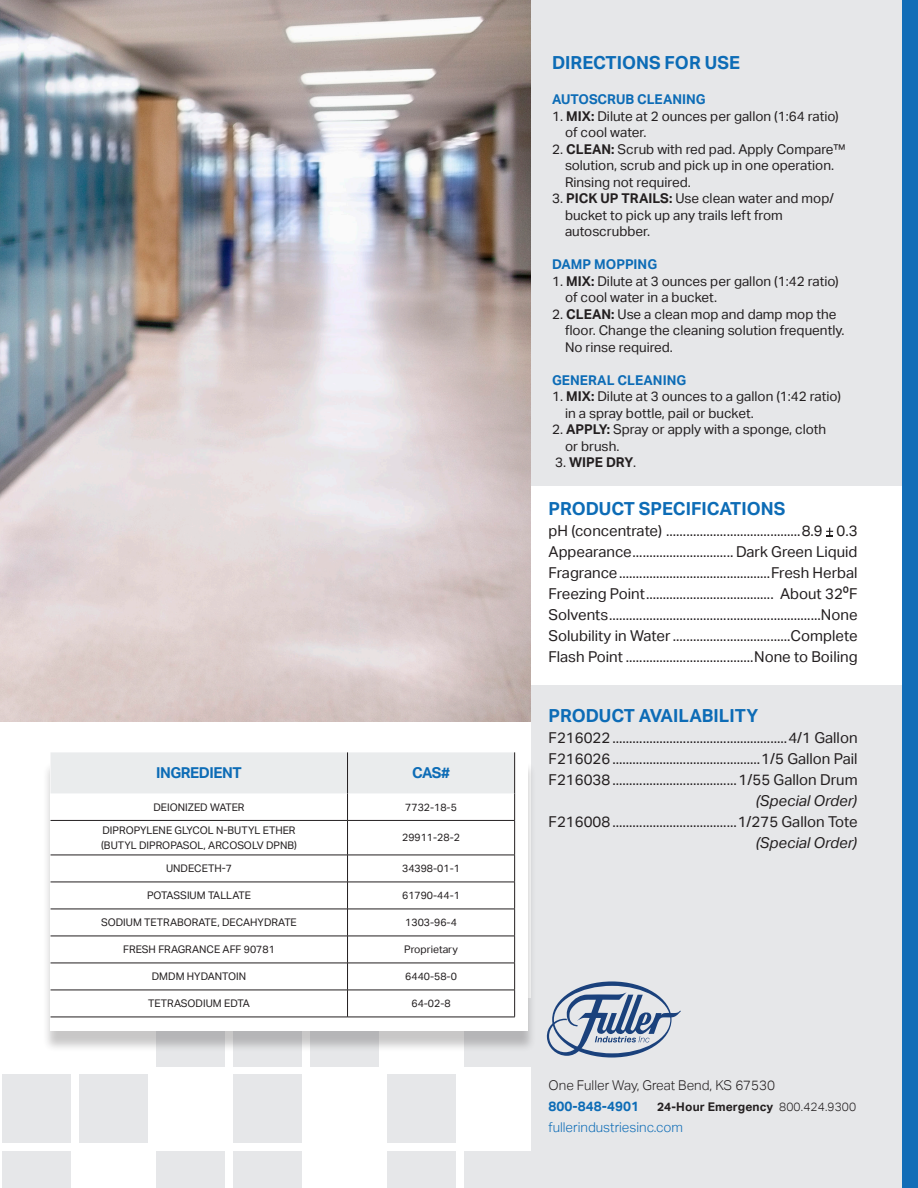
<style>
.page{position:relative;width:918px;height:1188px;background:#fff}
.page>*{position:absolute;margin:0;border:0;box-sizing:border-box;transform-origin:0 0}
.t1{font:700 18px "Aktiv Grotesk";color:#0d6cb6}
.t2{font:15px "Aktiv Grotesk";color:#231f20}
.t3{font:italic 15px "Aktiv Grotesk";color:#231f20}
.t4{font:700 15px "Aktiv Grotesk";letter-spacing:-.03em;color:#0d6cb6}
.t5{font:13.5px/16.5px "Aktiv Grotesk";color:#231f20}
.t6{font:700 13.5px "Aktiv Grotesk";color:#0d6cb6}
.t7{font:300 13.5px "Aktiv Grotesk";color:#231f20}
.t8{font:300 13.5px "Aktiv Grotesk";color:#0d6cb6}
.t9{font:700 13.5px "Aktiv Grotesk";color:#231f20}
.t10{font:700 12px "Aktiv Grotesk";letter-spacing:.01em;color:#231f20}
.t11{font:10.5px/15px "Aktiv Grotesk";color:#231f20}
.s1{font-weight:700}
.s2{font-weight:400}
.s3{font-weight:300}
</style>
<div class="page">
<img style="left:0;top:0;width:532px;height:721px">
<div style="left:532px;top:0;width:386px;height:1188px;background:#e6e7e9"></div>
<div style="left:531px;top:486px;width:387px;height:199px;background:#fff"></div>
<div style="left:156px;top:998px;width:69px;height:68px;background:#e6e7e9"></div>
<div style="left:233px;top:998px;width:69px;height:68px;background:#e6e7e9"></div>
<div style="left:310px;top:998px;width:69px;height:68px;background:#e6e7e9"></div>
<div style="left:465px;top:998px;width:68px;height:68px;background:#e6e7e9"></div>
<div style="left:2px;top:1074px;width:68px;height:69px;background:#e6e7e9"></div>
<div style="left:79px;top:1074px;width:69px;height:69px;background:#e6e7e9"></div>
<div style="left:233px;top:1074px;width:69px;height:69px;background:#e6e7e9"></div>
<div style="left:388px;top:1074px;width:68px;height:69px;background:#e6e7e9"></div>
<div style="left:2px;top:1151px;width:68px;height:37px;background:#e6e7e9"></div>
<div style="left:156px;top:1151px;width:69px;height:37px;background:#e6e7e9"></div>
<div style="left:233px;top:1151px;width:69px;height:37px;background:#e6e7e9"></div>
<div style="left:388px;top:1151px;width:68px;height:37px;background:#e6e7e9"></div>
<div style="left:465px;top:1151px;width:68px;height:37px;background:#e6e7e9"></div>
<div style="left:902px;top:0;width:16px;height:1188px;background:#126db7"></div>
<svg style="left:547px;top:981px;width:134px;height:77px"></svg>
<svg style="left:826px;top:528px;width:7px;height:8px"></svg>
<div style="left:42px;top:761px;width:495px;height:292px;background:#231f20;opacity:.25"></div>
<div style="left:51px;top:756px;width:477px;height:275px;background:#fff"></div>
<hr style="left:347px;top:821px;width:1px;height:34px;background:#231f20">
<hr style="left:514px;top:821px;width:1px;height:34px;background:#231f20">
<hr style="left:51px;top:855px;width:297px;height:1px;background:#231f20">
<hr style="left:348px;top:855px;width:167px;height:1px;background:#231f20">
<hr style="left:51px;top:882px;width:297px;height:1px;background:#231f20">
<hr style="left:348px;top:882px;width:167px;height:1px;background:#231f20">
<hr style="left:51px;top:909px;width:297px;height:1px;background:#231f20">
<hr style="left:348px;top:909px;width:167px;height:1px;background:#231f20">
<hr style="left:51px;top:936px;width:297px;height:1px;background:#231f20">
<hr style="left:348px;top:936px;width:167px;height:1px;background:#231f20">
<hr style="left:51px;top:963px;width:297px;height:1px;background:#231f20">
<hr style="left:348px;top:963px;width:167px;height:1px;background:#231f20">
<hr style="left:51px;top:990px;width:297px;height:1px;background:#231f20">
<hr style="left:348px;top:990px;width:167px;height:1px;background:#231f20">
<svg style="left:347px;top:855px;width:1px;height:162px"></svg>
<svg style="left:514px;top:855px;width:1px;height:162px"></svg>
<hr style="left:51px;top:1017px;width:297px;height:1px;background:#231f20">
<hr style="left:348px;top:1017px;width:167px;height:1px;background:#231f20">
<svg style="left:51px;top:752px;width:464px;height:68px"></svg>
<hr style="left:51px;top:820px;width:297px;height:1px;background:#231f20">
<hr style="left:348px;top:820px;width:167px;height:1px;background:#231f20">
<p class="t4" style="left:156px;top:764px;width:87px">INGREDIENT</p>
<p class="t4" style="left:412px;top:764px;width:39px">CAS#</p>
<p class="t11" style="left:153px;top:800px;width:93px">DEIONIZED WATER</p>
<p class="t11" style="left:405px;top:800px;width:53px">7732-18-5</p>
<p class="t11" style="left:101px;top:823px;width:197px">DIPROPYLENE GLYCOL N-BUTYL ETHER (BUTYL DIPROPASOL, ARCOSOLV DPNB)</p>
<p class="t11" style="left:402px;top:830px;width:59px">29911-28-2</p>
<p class="t11" style="left:166px;top:861px;width:68px">UNDECETH-7</p>
<p class="t11" style="left:402px;top:861px;width:59px">34398-01-1</p>
<p class="t11" style="left:147px;top:888px;width:105px">POTASSIUM TALLATE</p>
<p class="t11" style="left:402px;top:888px;width:59px">61790-44-1</p>
<p class="t11" style="left:101px;top:915px;width:197px">SODIUM TETRABORATE, DECAHYDRATE</p>
<p class="t11" style="left:405px;top:915px;width:53px">1303-96-4</p>
<p class="t11" style="left:123px;top:942px;width:153px">FRESH FRAGRANCE AFF 90781</p>
<p class="t11" style="left:404px;top:942px;width:55px">Proprietary</p>
<p class="t11" style="left:152px;top:969px;width:96px">DMDM HYDANTOIN</p>
<p class="t11" style="left:405px;top:969px;width:53px">6440-58-0</p>
<p class="t11" style="left:148px;top:996px;width:103px">TETRASODIUM EDTA</p>
<p class="t11" style="left:411px;top:996px;width:41px">64-02-8</p>
<p class="t1" style="left:552px;top:53px;width:189px">DIRECTIONS FOR USE</p>
<p class="t6" style="left:552px;top:92px;width:155px">AUTOSCRUB CLEANING</p>
<p class="t5" style="left:552px;top:108px;width:288px">1. <span class="s1">MIX:</span> Dilute at 2 ounces per gallon (1:64 ratio)</p>
<p class="t5" style="left:565px;top:124px;width:83px">of cool water.</p>
<p class="t5" style="left:565px;top:141px;width:282px;text-indent:-13px">2. <span class="s1">CLEAN:</span> Scrub with red pad. Apply Compare™ solution, scrub and pick up in one operation.<br>Rinsing not required.</p>
<p class="t5" style="left:565px;top:190px;width:270px;text-indent:-13px">3. <span class="s1">PICK UP TRAILS:</span> Use clean water and mop/ bucket to pick up any trails left from autoscrubber.</p>
<p class="t6" style="left:552px;top:257px;width:107px">DAMP MOPPING</p>
<p class="t5" style="left:552px;top:273px;width:288px">1. <span class="s1">MIX:</span> Dilute at 3 ounces per gallon (1:42 ratio)</p>
<p class="t5" style="left:565px;top:289px;width:154px">of cool water in a bucket.</p>
<p class="t5" style="left:552px;top:306px;width:286px">2. <span class="s1">CLEAN:</span> Use a clean mop and damp mop the</p>
<p class="t5" style="left:565px;top:322px;width:281px">floor. Change the cleaning solution frequently.<br>No rinse required.</p>
<p class="t6" style="left:552px;top:372px;width:136px">GENERAL CLEANING</p>
<p class="t5" style="left:552px;top:388px;width:290px">1. <span class="s1">MIX:</span> Dilute at 3 ounces to a gallon (1:42 ratio)</p>
<p class="t5" style="left:565px;top:405px;width:190px">in a spray bottle, pail or bucket.</p>
<p class="t5" style="left:565px;top:421px;width:263px;text-indent:-13px">2. <span class="s1">APPLY:</span> Spray or apply with a sponge, cloth or brush.</p>
<p class="t9" style="left:555px;top:455px;width:83px"><span class="s2">3.</span> WIPE DRY<span class="s2">.</span></p>
<p class="t1" style="left:549px;top:499px;width:238px">PRODUCT SPECIFICATIONS</p>
<p class="t2" style="left:549px;top:522px;width:311px">pH (concentrate) ........................................8.9 0.3</p>
<p class="t2" style="left:549px;top:543px;width:311px">Appearance.............................. Dark Green Liquid</p>
<p class="t2" style="left:549px;top:564px;width:311px">Fragrance.............................................Fresh Herbal</p>
<p class="t2" style="left:549px;top:585px;width:311px">Freezing Point...................................... About 320F</p>
<p class="t2" style="left:549px;top:606px;width:311px">Solvents...............................................................None</p>
<p class="t2" style="left:549px;top:627px;width:310px">Solubility in Water...................................Complete</p>
<p class="t2" style="left:549px;top:648px;width:311px">Flash Point ......................................None to Boiling</p>
<p class="t1" style="left:549px;top:706px;width:211px">PRODUCT AVAILABILITY</p>
<p class="t2" style="left:549px;top:729px;width:311px">F216022....................................................4/1 Gallon</p>
<p class="t2" style="left:549px;top:750px;width:310px">F216026............................................1/5 Gallon Pail</p>
<p class="t2" style="left:549px;top:771px;width:311px">F216038.....................................1/55 Gallon Drum</p>
<p class="t3" style="left:756px;top:792px;width:102px">(Special Order)</p>
<p class="t2" style="left:549px;top:813px;width:311px">F216008.....................................1/275 Gallon Tote</p>
<p class="t3" style="left:756px;top:834px;width:102px">(Special Order)</p>
<p class="t7" style="left:549px;top:1078px;width:228px">One Fuller Way, Great Bend, KS 67530</p>
<p class="t6" style="left:549px;top:1099px;width:92px">800-848-4901</p>
<p class="t10" style="left:657px;top:1100px;width:201px">24-Hour Emergency <span class="s3">800.424.9300</span></p>
<p class="t8" style="left:549px;top:1120px;width:136px">fullerindustriesinc.com</p>
</div>
